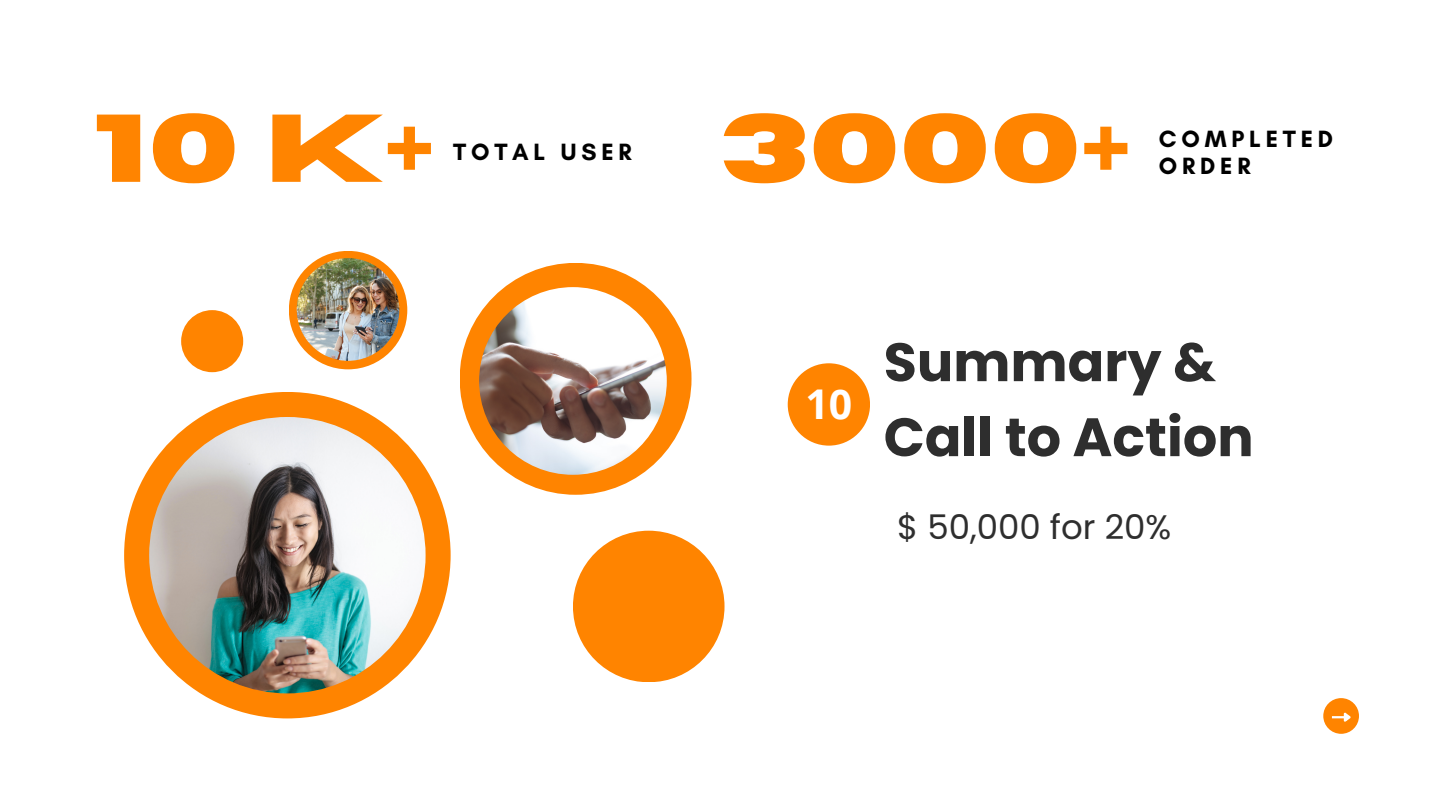
<style>
.page{position:relative;width:1440px;height:810px;background:#fff}
.page>*{position:absolute;margin:0;border:0;box-sizing:border-box;transform-origin:0 0}
.t1{font:700 96px "Horizon";letter-spacing:.015em;color:#ff8400}
.t2{font:700 54px "Poppins";color:#2e2e2e}
.t3{font:700 41px "Open Sans";color:#fff}
.t4{font:34px "Poppins";color:#2e2e2e}
.t5{font:700 24px "Glacial Indifference";letter-spacing:.2em;color:#000}
</style>
<div class="page">
<div style="left:788px;top:363px;width:82px;height:83px;background:#ff8400;border-radius:50%"></div>
<div style="left:124px;top:392px;width:327px;height:326px;background:#ff8400;border-radius:50%"></div>
<div style="left:181px;top:310px;width:62px;height:62px;background:#ff8400;border-radius:50%"></div>
<div style="left:573px;top:531px;width:152px;height:151px;background:#ff8400;border-radius:50%"></div>
<div style="left:460px;top:263px;width:232px;height:232px;background:#ff8400;border-radius:50%"></div>
<div style="left:289px;top:251px;width:118px;height:118px;background:#ff8400;border-radius:50%"></div>
<img style="left:149px;top:417px;width:277px;height:276px;border-radius:50%">
<img style="left:479px;top:287px;width:188px;height:188px;border-radius:50%">
<img style="left:297px;top:258px;width:102px;height:103px;border-radius:50%">
<div style="left:1323px;top:698px;width:36px;height:36px;background:#ff8400;border-radius:50%"></div>
<svg style="left:1332px;top:712px;width:19px;height:10px"></svg>
<p class="t1" style="left:94px;top:101px;width:341px">10 k+</p>
<p class="t5" style="left:453px;top:138px;width:180px">TOTAL USER</p>
<p class="t1" style="left:720px;top:101px;width:412px">3000+</p>
<p class="t5" style="left:1159px;top:124px;width:176px">COMPLETED</p>
<p class="t5" style="left:1159px;top:152px;width:93px">ORDER</p>
<p class="t3" style="left:805px;top:376px;width:48px">10</p>
<p class="t2" style="left:884px;top:324px;width:334px">Summary &amp;</p>
<p class="t2" style="left:884px;top:399px;width:372px">Call to Action</p>
<p class="t4" style="left:897px;top:503px;width:276px">$ 50,000 for 20%</p>
</div>
